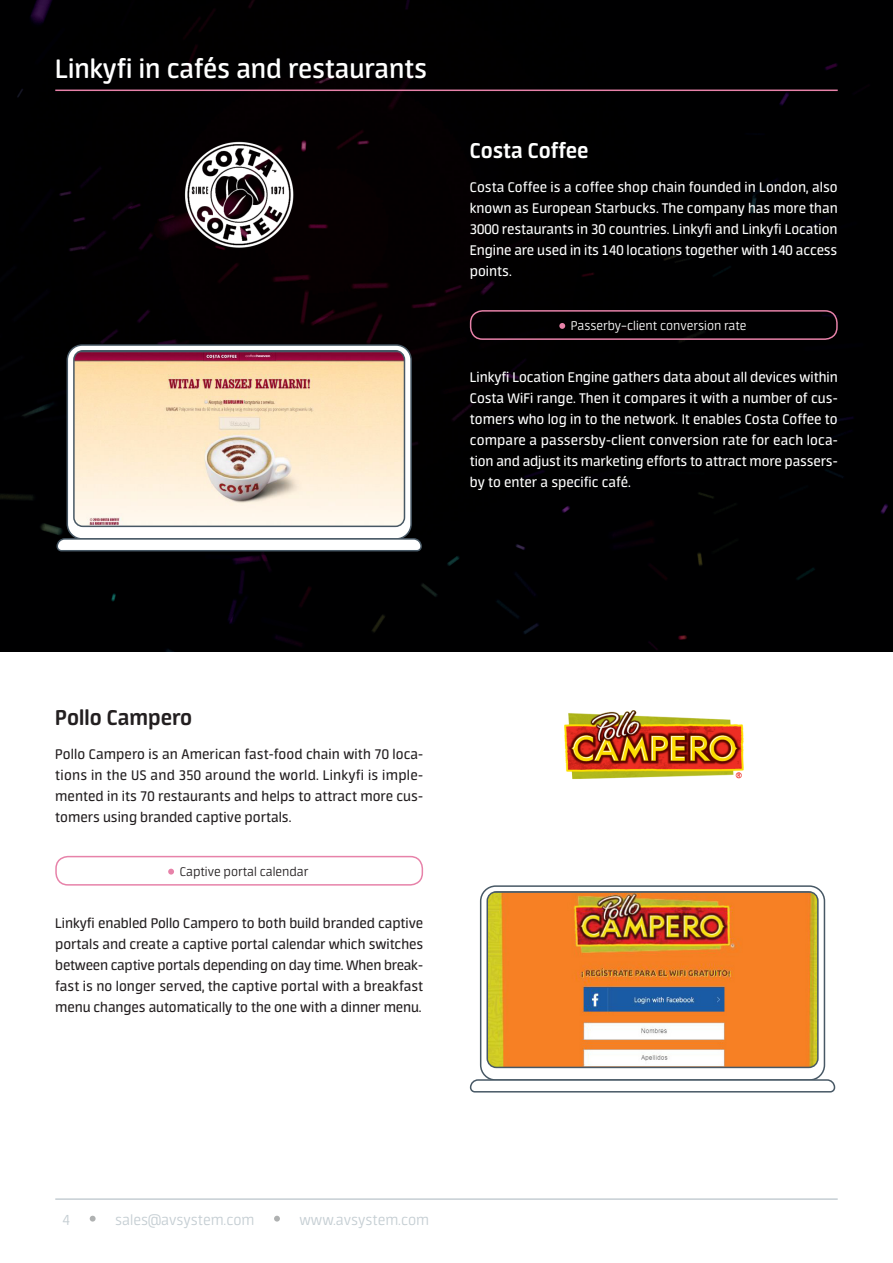
<style>
.page{position:relative;width:893px;height:1263px;background:#fff}
.page>*{position:absolute;margin:0;border:0;box-sizing:border-box;transform-origin:0 0}
.t1{font:600 30px "Neuron";color:#fff}
.tytul_textst_bez_tab{font:700 24px "Neuron";color:#231f20}
.tytul_textst_bez_tab-2{font:700 24px "Neuron";color:#fff}
.t2{font:300 16.5px "Neuron";color:#c5ced3}
.txt_tabelka_2{font:15.75px/21px "Neuron";letter-spacing:-.005em;color:#fff;text-align:justify}
.txt_tabelka_2-2{font:15.75px/21px "Neuron";letter-spacing:-.005em;color:#231f20;text-align:justify}
.txt_tabelka{font:300 14.25px "Neuron";color:#fff}
.txt_tabelka-2{font:300 14.25px "Neuron";color:#231f20}
</style>
<div class="page">
<div style="left:0;top:0;width:893px;height:652px;background:#000001"></div>
<img style="left:185px;top:140px;width:108px;height:109px">
<img style="left:564px;top:710px;width:179px;height:70px">
<svg style="left:559px;top:323px;width:6px;height:6px"></svg>
<div style="left:470px;top:310px;width:368px;height:30px;border:2px solid #e782a9;border-radius:12px"></div>
<svg style="left:168px;top:869px;width:6px;height:5px"></svg>
<div style="left:55px;top:856px;width:368px;height:30px;border:2px solid #e782a9;border-radius:12px"></div>
<hr style="left:55px;top:90px;width:783px;height:1px;background:#e782a9">
<svg style="left:66px;top:344px;width:347px;height:193px"></svg>
<svg style="left:56px;top:537px;width:367px;height:15px"></svg>
<img style="left:479px;top:885px;width:347px;height:193px">
<svg style="left:469px;top:1078px;width:367px;height:15px"></svg>
<hr style="left:55px;top:1198px;width:783px;height:2px;background:#c5ced3">
<svg style="left:90px;top:1216px;width:6px;height:5px"></svg>
<svg style="left:274px;top:1216px;width:6px;height:5px"></svg>
<p class="t1" style="left:55px;top:52px;width:373px">Linkyfi in cafés and restaurants</p>
<p class="tytul_textst_bez_tab-2" style="left:470px;top:137px;width:120px">Costa Coffee</p>
<p class="txt_tabelka_2" style="left:470px;top:177px;width:369px">Costa Coffee is a coffee shop chain founded in London, also known as European Starbucks. The company has more than 3000 restaurants in 30 countries. Linkyfi and Linkyfi Location Engine are used in its 140 locations together with 140 access points.</p>
<p class="txt_tabelka" style="left:571px;top:318px;width:177px">Passerby–client conversion rate</p>
<p class="txt_tabelka_2" style="left:470px;top:366px;width:369px">Linkyfi Location Engine gathers data about all devices within Costa WiFi range. Then it compares it with a number of cus&shy;tomers who log in to the network. It enables Costa Coffee to compare a passersby-client conversion rate for each loca&shy;tion and adjust its marketing efforts to attract more passers&shy;by to enter a specific café.</p>
<p class="tytul_textst_bez_tab" style="left:55px;top:704px;width:139px">Pollo Campero</p>
<p class="txt_tabelka_2-2" style="left:55px;top:743px;width:369px">Pollo Campero is an American fast-food chain with 70 loca&shy;tions in the US and 350 around the world. Linkyfi is imple&shy;mented in its 70 restaurants and helps to attract more cus&shy;tomers using branded captive portals.</p>
<p class="txt_tabelka-2" style="left:180px;top:864px;width:130px">Captive portal calendar</p>
<p class="txt_tabelka_2-2" style="left:55px;top:912px;width:369px">Linkyfi enabled Pollo Campero to both build branded captive portals and create a captive portal calendar which switches between captive portals depending on day time. When break&shy;fast is no longer served, the captive portal with a breakfast menu changes automatically to the one with a dinner menu.</p>
<p class="t2" style="left:63px;top:1211px;width:9px">4</p>
<p class="t2" style="left:115px;top:1211px;width:141px">sales@avsystem.com</p>
<p class="t2" style="left:300px;top:1211px;width:131px">www.avsystem.com</p>
</div>
